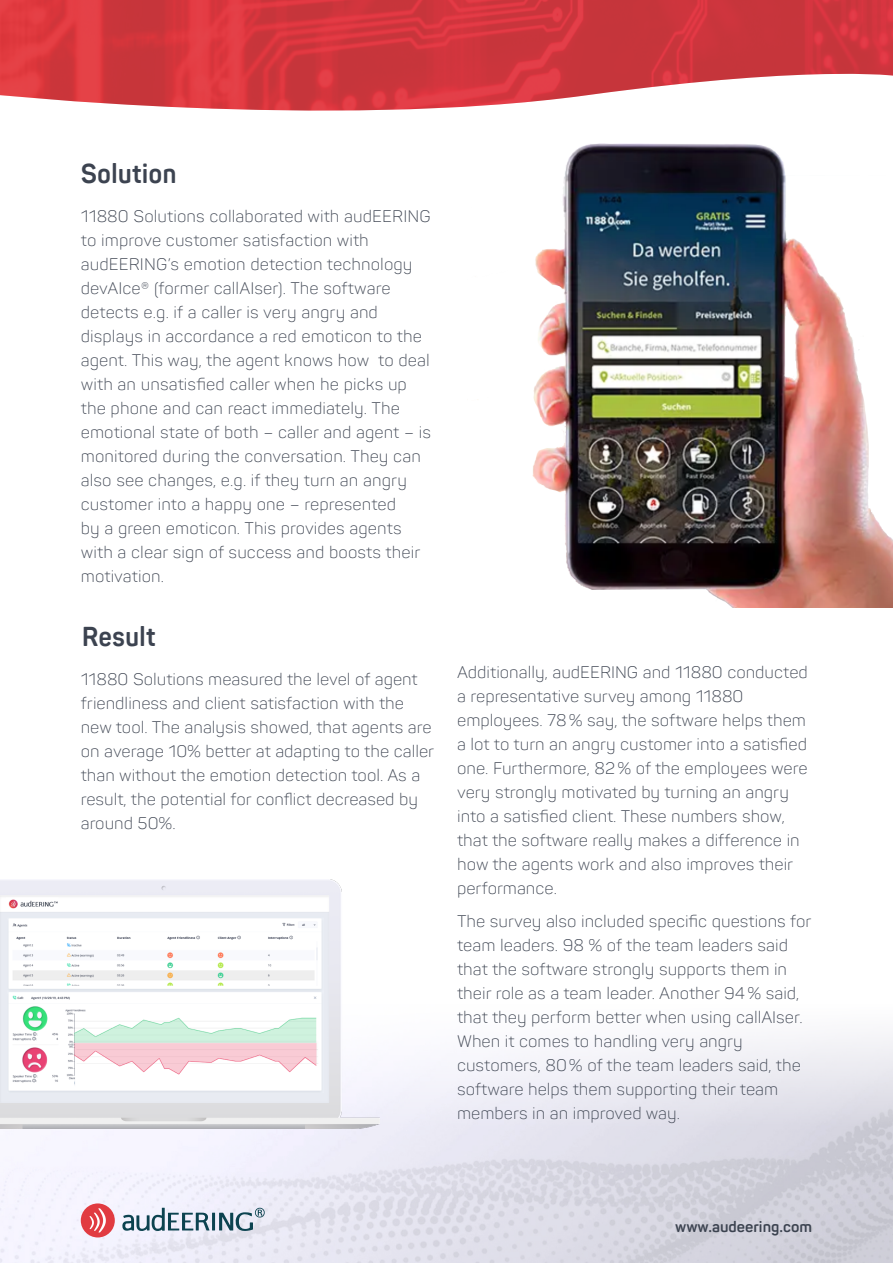
<style>
.page{position:relative;width:893px;height:1263px;background:#fff}
.page>*{position:absolute;margin:0;border:0;box-sizing:border-box;transform-origin:0 0}
.t1{font:700 27px "Panton Narrow";color:#3c4350}
.t2{font:300 16.5px/24px "Panton";color:#3c4350}
.t3{font:700 15px "Panton";color:#3c4350}
</style>
<div class="page">
<img style="left:0;top:1037px;width:893px;height:226px">
<svg style="left:122px;top:1208px;width:143px;height:23px"></svg>
<div style="left:81px;top:1203px;width:34px;height:34px;background:#e13b41;border-radius:50%"></div>
<svg style="left:90px;top:1208px;width:16px;height:24px"></svg>
<img style="left:0;top:0;width:893px;height:111px">
<img style="left:0;top:879px;width:380px;height:249px">
<img style="left:477px;top:143px;width:416px;height:464px">
<h1 class="t1" style="left:81px;top:157px;width:97px">Solution</h1>
<p class="t2" style="left:81px;top:204px;width:352px">11880 Solutions collaborated with audEERING to improve customer satisfaction with audEERING’s emotion detection technology devAIce® (former callAIser). The software detects e.g. if a caller is very angry and displays in accordance a red emoticon to the agent. This way, the agent knows how to deal with an unsatisfied caller when he picks up the phone and can react immediately. The emotional state of both – caller and agent – is monitored during the conversation. They can also see changes, e.g. if they turn an angry customer into a happy one – represented<br>by a green emoticon. This provides agents with a clear sign of success and boosts their motivation.</p>
<h1 class="t1" style="left:82px;top:619px;width:75px">Result</h1>
<p class="t2" style="left:81px;top:667px;width:355px">11880 Solutions measured the level of agent friendliness and client satisfaction with the new tool. The analysis showed, that agents are on average 10% better at adapting to the caller than without the emotion detection tool. As a result, the potential for conflict decreased by around 50%.</p>
<p class="t2" style="left:457px;top:660px;width:352px">Additionally, audEERING and 11880 conducted a representative survey among 11880 employees. 78% say, the software helps them a lot to turn an angry customer into a satisfied one. Furthermore, 82% of the employees were very strongly motivated by turning an angry into a satisfied client. These numbers show, that the software really makes a difference in how the agents work and also improves their performance.</p>
<p class="t2" style="left:457px;top:909px;width:356px">The survey also included specific questions for team leaders. 98 % of the team leaders said that the software strongly supports them in their role as a team leader. Another 94% said, that they perform better when using callAIser.<br>When it comes to handling very angry customers, 80% of the team leaders said, the software helps them supporting their team members in an improved way.</p>
<p class="t3" style="left:675px;top:1218px;width:139px">www.audeering.com</p>
</div>
